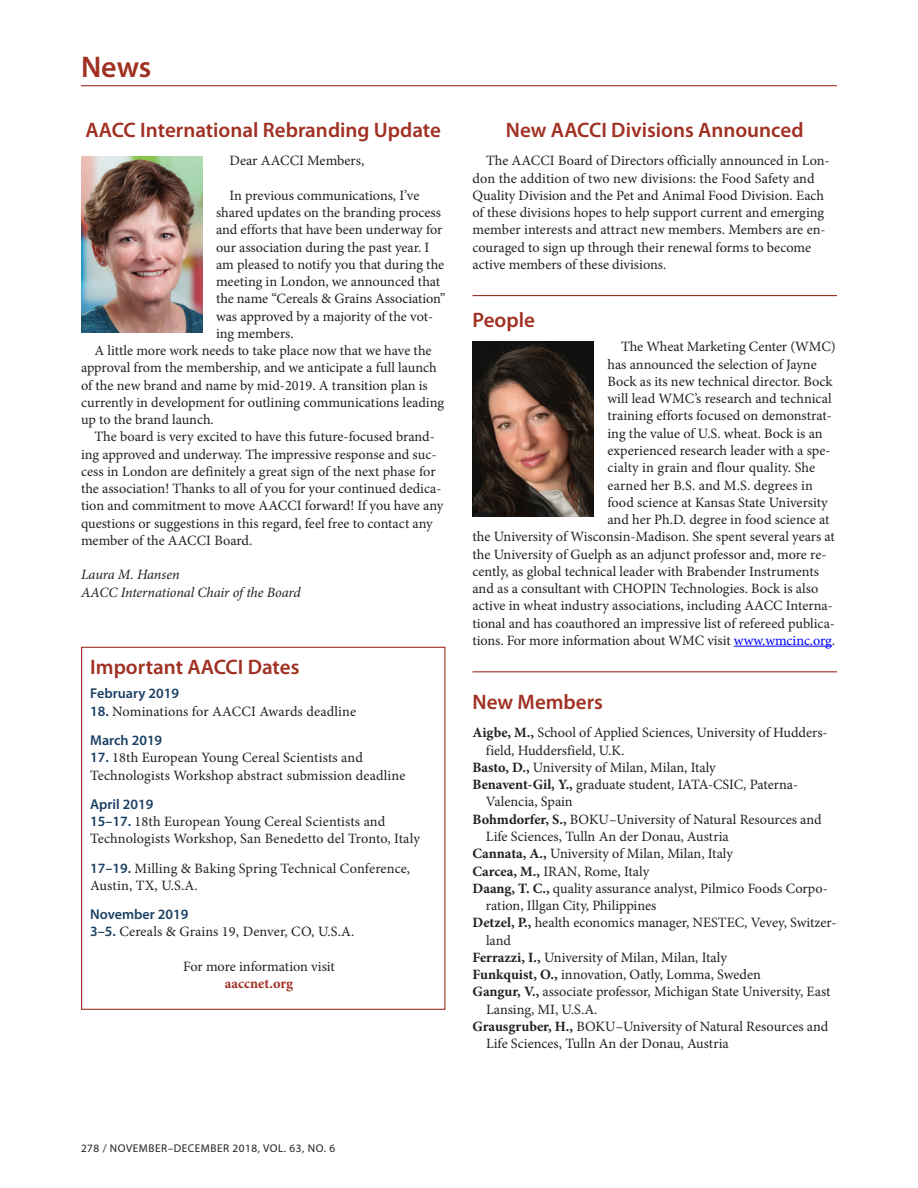
<style>
.page{position:relative;width:918px;height:1188px;background:#fff}
.page>*{position:absolute;margin:0;border:0;box-sizing:border-box;transform-origin:0 0}
.t1{font:600 30px "Myriad Pro";color:#a03022}
.t2{font:600 21px "Myriad Pro";color:#a03022}
.t3{font:14.25px/17.2px "Minion Pro";color:#231f20}
.t4{font:italic 14.25px/17.2px "Minion Pro";letter-spacing:-.01em;color:#231f20}
.t5{font:600 14.25px "Myriad Pro";color:#1b4064}
.t6{font:700 14.25px "Minion Pro";color:#a03022}
.t7{font:11.25px "Myriad Pro";letter-spacing:.045em;color:#231f20}
.s1{font-family:"Myriad Pro";font-weight:600;color:#1b4064}
.s2{color:#00f}
.s3{font-weight:700}
</style>
<div class="page">
<hr style="left:81px;top:85px;width:756px;height:1px;background:#a03022">
<hr style="left:734px;top:646px;width:98px;height:1px;background:#00f">
<img style="left:472px;top:341px;width:122px;height:176px">
<hr style="left:472px;top:295px;width:365px;height:1px;background:#a03022">
<div style="left:81px;top:647px;width:365px;height:363px;border:1px solid #a03022"></div>
<img style="left:81px;top:157px;width:121px;height:175px">
<hr style="left:472px;top:671px;width:365px;height:1px;background:#a03022">
<h1 class="t1" style="left:81px;top:47px;width:72px">News</h1>
<h2 class="t2" style="left:85px;top:116px;width:357px">AACC International Rebranding Update</h2>
<p class="t3" style="left:230px;top:152px;width:136px">Dear AACCI Members,</p>
<p class="t3" style="left:230px;top:187px;width:191px">In previous communications, I’ve</p>
<p class="t3" style="left:216px;top:204px;width:226px">shared updates on the branding process</p>
<p class="t3" style="left:216px;top:221px;width:228px">and efforts that have been underway for</p>
<p class="t3" style="left:216px;top:238px;width:215px">our association during the past year. I</p>
<p class="t3" style="left:216px;top:256px;width:230px">am pleased to notify you that during the</p>
<p class="t3" style="left:216px;top:273px;width:226px">meeting in London, we announced that</p>
<p class="t3" style="left:216px;top:290px;width:231px">the name “Cereals &amp; Grains Association”</p>
<p class="t3" style="left:216px;top:307px;width:219px">was approved by a majority of the vot-</p>
<p class="t3" style="left:216px;top:325px;width:79px">ing members.</p>
<p class="t3" style="left:95px;top:342px;width:339px">A little more work needs to take place now that we have the</p>
<p class="t3" style="left:81px;top:359px;width:357px">approval from the membership, and we anticipate a full launch</p>
<p class="t3" style="left:81px;top:377px;width:348px">of the new brand and name by mid-2019. A transition plan is</p>
<p class="t3" style="left:81px;top:394px;width:365px">currently in development for outlining communications leading</p>
<p class="t3" style="left:81px;top:411px;width:134px">up to the brand launch.</p>
<p class="t3" style="left:95px;top:428px;width:342px">The board is very excited to have this future-focused brand-</p>
<p class="t3" style="left:81px;top:446px;width:357px">ing approved and underway. The impressive response and suc-</p>
<p class="t3" style="left:81px;top:463px;width:356px">cess in London are definitely a great sign of the next phase for</p>
<p class="t3" style="left:81px;top:480px;width:362px">the association! Thanks to all of you for your continued dedica-</p>
<p class="t3" style="left:81px;top:497px;width:364px">tion and commitment to move AACCI forward! If you have any</p>
<p class="t3" style="left:81px;top:515px;width:353px">questions or suggestions in this regard, feel free to contact any</p>
<p class="t3" style="left:81px;top:532px;width:173px">member of the AACCI Board.</p>
<p class="t4" style="left:81px;top:566px;width:221px">Laura M. Hansen<br>AACC International Chair of the Board</p>
<h2 class="t2" style="left:90px;top:654px;width:211px">Important AACCI Dates</h2>
<p class="t5" style="left:90px;top:685px;width:90px">February 2019</p>
<p class="t3" style="left:90px;top:703px;width:267px"><span class="s1">18.</span> Nominations for AACCI Awards deadline</p>
<p class="t5" style="left:90px;top:731px;width:74px">March 2019</p>
<p class="t3" style="left:90px;top:749px;width:317px"><span class="s1">17.</span> 18th European Young Cereal Scientists and<br>Technologists Workshop abstract submission deadline</p>
<p class="t5" style="left:90px;top:795px;width:65px">April 2019</p>
<p class="t3" style="left:90px;top:813px;width:331px"><span class="s1">15–17.</span> 18th European Young Cereal Scientists and<br>Technologists Workshop, San Benedetto del Tronto, Italy</p>
<p class="t3" style="left:90px;top:859px;width:322px"><span class="s1">17–19.</span> Milling &amp; Baking Spring Technical Conference,<br>Austin, TX, U.S.A.</p>
<p class="t5" style="left:90px;top:905px;width:100px">November 2019</p>
<p class="t3" style="left:90px;top:923px;width:266px"><span class="s1">3–5.</span> Cereals &amp; Grains 19, Denver, CO, U.S.A.</p>
<p class="t3" style="left:183px;top:958px;width:153px">For more information visit</p>
<p class="t6" style="left:225px;top:973px;width:70px">aaccnet.org</p>
<h2 class="t2" style="left:506px;top:116px;width:299px">New AACCI Divisions Announced</h2>
<p class="t3" style="left:473px;top:152px;width:359px;text-indent:13px">The AACCI Board of Directors officially announced in Lon&shy;don the addition of two new divisions: the Food Safety and Quality Division and the Pet and Animal Food Division. Each of these divisions hopes to help support current and emerging member interests and attract new members. Members are en&shy;couraged to sign up through their renewal forms to become active members of these divisions.</p>
<h2 class="t2" style="left:472px;top:307px;width:64px">People</h2>
<p class="t3" style="left:621px;top:338px;width:216px">The Wheat Marketing Center (WMC)</p>
<p class="t3" style="left:608px;top:356px;width:211px">has announced the selection of Jayne</p>
<p class="t3" style="left:608px;top:373px;width:227px">Bock as its new technical director. Bock</p>
<p class="t3" style="left:608px;top:390px;width:226px">will lead WMC’s research and technical</p>
<p class="t3" style="left:608px;top:407px;width:226px">training efforts focused on demonstrat-</p>
<p class="t3" style="left:608px;top:425px;width:217px">ing the value of U.S. wheat. Bock is an</p>
<p class="t3" style="left:608px;top:442px;width:225px">experienced research leader with a spe-</p>
<p class="t3" style="left:608px;top:459px;width:209px">cialty in grain and flour quality. She</p>
<p class="t3" style="left:608px;top:476px;width:207px">earned her B.S. and M.S. degrees in</p>
<p class="t3" style="left:608px;top:494px;width:222px">food science at Kansas State University</p>
<p class="t3" style="left:608px;top:511px;width:223px">and her Ph.D. degree in food science at</p>
<p class="t3" style="left:473px;top:528px;width:364px">the University of Wisconsin-Madison. She spent several years at</p>
<p class="t3" style="left:473px;top:545px;width:356px">the University of Guelph as an adjunct professor and, more re-</p>
<p class="t3" style="left:473px;top:563px;width:348px">cently, as global technical leader with Brabender Instruments</p>
<p class="t3" style="left:473px;top:580px;width:347px">and as a consultant with CHOPIN Technologies. Bock is also</p>
<p class="t3" style="left:473px;top:597px;width:362px">active in wheat industry associations, including AACC Interna-</p>
<p class="t3" style="left:473px;top:614px;width:364px">tional and has coauthored an impressive list of refereed publica-</p>
<p class="t3" style="left:473px;top:632px;width:364px">tions. For more information about WMC visit <span class="s2">www.wmcinc.org</span>.</p>
<h2 class="t2" style="left:472px;top:688px;width:132px">New Members</h2>
<p class="t3" style="left:472px;top:724px;width:357px"><span class="s3">Aigbe, M.,</span> School of Applied Sciences, University of Hudders-</p>
<p class="t3" style="left:486px;top:742px;width:140px">field, Huddersfield, U.K.</p>
<p class="t3" style="left:472px;top:759px;width:245px"><span class="s3">Basto, D.,</span> University of Milan, Milan, Italy</p>
<p class="t3" style="left:472px;top:776px;width:327px"><span class="s3">Benavent-Gil, Y.,</span> graduate student, IATA-CSIC, Paterna-</p>
<p class="t3" style="left:486px;top:793px;width:88px">Valencia, Spain</p>
<p class="t3" style="left:472px;top:811px;width:351px"><span class="s3">Bohmdorfer, S.,</span> BOKU–University of Natural Resources and</p>
<p class="t3" style="left:486px;top:828px;width:244px">Life Sciences, Tulln An der Donau, Austria</p>
<p class="t3" style="left:472px;top:845px;width:262px"><span class="s3">Cannata, A.,</span> University of Milan, Milan, Italy</p>
<p class="t3" style="left:472px;top:862px;width:178px"><span class="s3">Carcea, M.,</span> IRAN, Rome, Italy</p>
<p class="t3" style="left:472px;top:880px;width:357px"><span class="s3">Daang, T. C.,</span> quality assurance analyst, Pilmico Foods Corpo-</p>
<p class="t3" style="left:486px;top:897px;width:172px">ration, Illgan City, Philippines</p>
<p class="t3" style="left:472px;top:914px;width:366px"><span class="s3">Detzel, P.,</span> health economics manager, NESTEC, Vevey, Switzer-</p>
<p class="t3" style="left:486px;top:931px;width:27px">land</p>
<p class="t3" style="left:473px;top:949px;width:256px"><span class="s3">Ferrazzi, I.,</span> University of Milan, Milan, Italy</p>
<p class="t3" style="left:473px;top:966px;width:290px"><span class="s3">Funkquist, O.,</span> innovation, Oatly, Lomma, Sweden</p>
<p class="t3" style="left:473px;top:983px;width:360px"><span class="s3">Gangur, V.,</span> associate professor, Michigan State University, East</p>
<p class="t3" style="left:486px;top:1000px;width:113px">Lansing, MI, U.S.A.</p>
<p class="t3" style="left:473px;top:1018px;width:357px"><span class="s3">Grausgruber, H.,</span> BOKU–University of Natural Resources and</p>
<p class="t3" style="left:486px;top:1035px;width:244px">Life Sciences, Tulln An der Donau, Austria</p>
<p class="t7" style="left:81px;top:1141px;width:256px">278 / NOVEMBER–DECEMBER 2018, VOL. 63, NO. 6</p>
</div>
